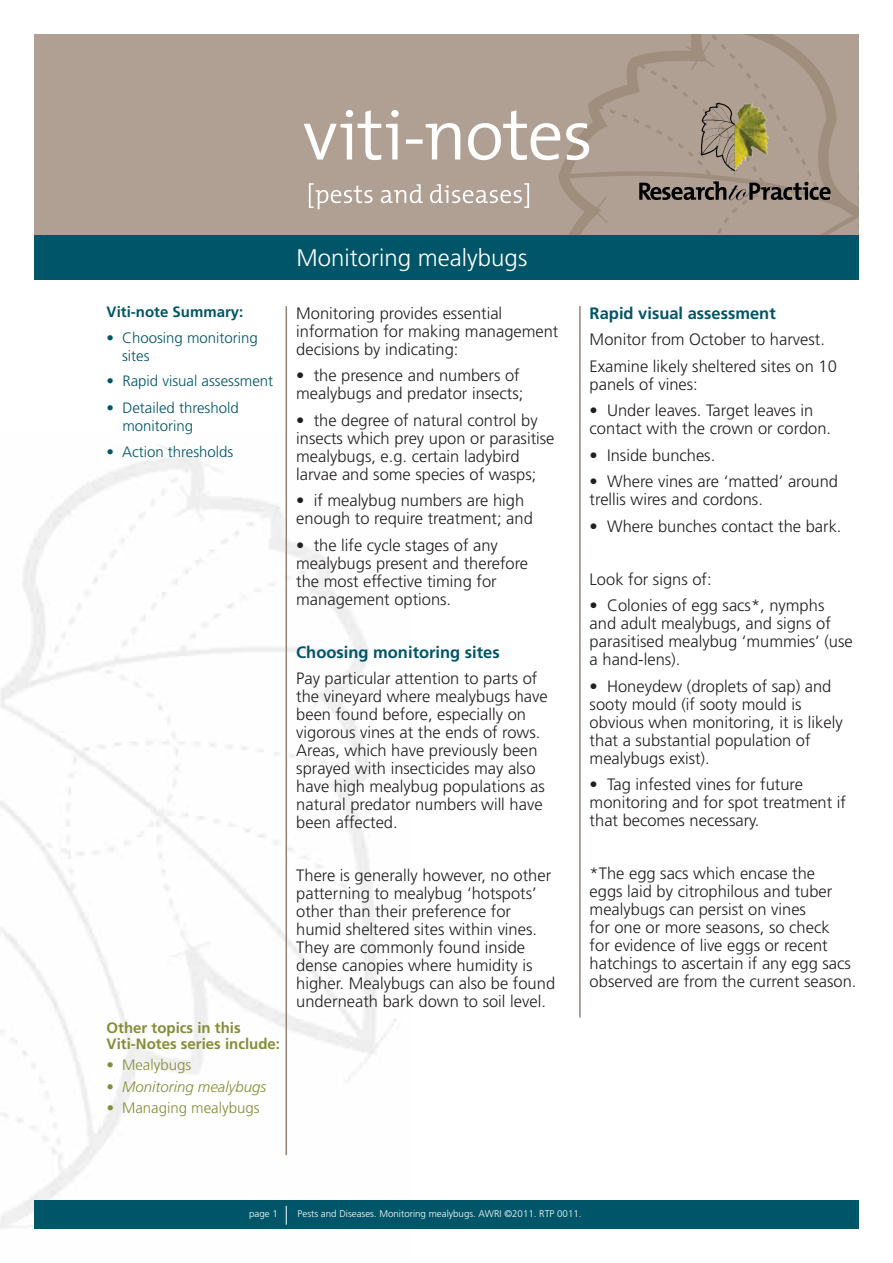
<style>
.page{position:relative;width:893px;height:1263px;background:#fff}
.page>*{position:absolute;margin:0;border:0;box-sizing:border-box;transform-origin:0 0}
.t1{font:300 24px "Frutiger";color:#fff}
.t2{font:300 16.5px/18px "Frutiger";color:#231f20}
.t3{font:700 16.5px "Frutiger";color:#005568}
.t4{font:300 15px/18px "Frutiger";color:#005568}
.t5{font:700 15px/15.5px "Frutiger";color:#858e36}
.t6{font:300 15px "Frutiger";color:#858e36}
.t7{font:italic 300 15px "Frutiger";color:#858e36}
.t8{font:700 15px "Frutiger";color:#005568}
.t9{font:300 9.75px "Frutiger";color:#fff}
.s1{font-style:normal}
.s2{font-style:italic}
</style>
<div class="page">
<div style="left:34px;top:34px;width:825px;height:213px;background:#b0a093"></div>
<svg style="left:536px;top:34px;width:322px;height:202px"></svg>
<hr style="left:286px;top:306px;width:1px;height:849px;background:#968272">
<img style="left:738px;top:103px;width:30px;height:67px">
<svg style="left:639px;top:181px;width:192px;height:19px"></svg>
<svg style="left:699px;top:102px;width:39px;height:73px"></svg>
<hr style="left:579px;top:306px;width:2px;height:711px;background:#968272">
<div style="left:34px;top:236px;width:825px;height:44px;background:#005568"></div>
<div style="left:34px;top:1200px;width:825px;height:29px;background:#005568"></div>
<svg style="left:286px;top:1206px;width:1px;height:18px"></svg>
<svg style="left:304px;top:110px;width:285px;height:50px"></svg>
<svg style="left:309px;top:183px;width:220px;height:26px"></svg>
<p class="t8" style="left:107px;top:303px;width:138px">Viti-note Summary:</p>
<p class="t4" style="left:122px;top:329px;width:137px;text-indent:-15px">• Choosing monitoring sites</p>
<p class="t4" style="left:107px;top:372px;width:168px">• Rapid visual assessment</p>
<p class="t4" style="left:122px;top:399px;width:118px;text-indent:-16px">• Detailed threshold monitoring</p>
<p class="t4" style="left:107px;top:443px;width:128px">• Action thresholds</p>
<p class="t5" style="left:107px;top:1020px;width:175px">Other topics in this<br>Viti-Notes series include:</p>
<p class="t6" style="left:107px;top:1056px;width:86px">• Mealybugs</p>
<p class="t7" style="left:107px;top:1078px;width:161px"><span class="s1">•</span> Monitoring mealybugs</p>
<p class="t6" style="left:107px;top:1099px;width:154px"><span class="s2">•</span> Managing mealybugs</p>
<h1 class="t1" style="left:297px;top:244px;width:232px">Monitoring mealybugs</h1>
<p class="t2" style="left:296px;top:304px;width:264px">Monitoring provides essential information for making management decisions by indicating:</p>
<p class="t2" style="left:296px;top:367px;width:229px">• the presence and numbers of mealybugs and predator insects;</p>
<p class="t2" style="left:296px;top:411px;width:260px">• the degree of natural control by insects which prey upon or parasitise mealybugs, e.g. certain ladybird larvae and some species of wasps;</p>
<p class="t2" style="left:296px;top:492px;width:238px">• if mealybug numbers are high enough to require treatment; and</p>
<p class="t2" style="left:296px;top:536px;width:233px">• the life cycle stages of any mealybugs present and therefore the most effective timing for management options.</p>
<p class="t3" style="left:296px;top:642px;width:205px">Choosing monitoring sites</p>
<p class="t2" style="left:296px;top:670px;width:253px">Pay particular attention to parts of the vineyard where mealybugs have been found before, especially on vigorous vines at the ends of rows.<br>Areas, which have previously been sprayed with insecticides may also have high mealybug populations as natural predator numbers will have been affected.</p>
<p class="t2" style="left:296px;top:867px;width:260px">There is generally however, no other patterning to mealybug ‘hotspots’ other than their preference for humid sheltered sites within vines.<br>They are commonly found inside dense canopies where humidity is higher. Mealybugs can also be found underneath bark down to soil level.</p>
<p class="t3" style="left:590px;top:303px;width:188px">Rapid visual assessment</p>
<p class="t2" style="left:590px;top:326px;width:249px;line-height:26.5px">Monitor from October to harvest.<br>Examine likely sheltered sites on 10</p>
<p class="t2" style="left:590px;top:375px;width:110px">panels of vines:</p>
<p class="t2" style="left:590px;top:402px;width:243px">• Under leaves. Target leaves in contact with the crown or cordon.</p>
<p class="t2" style="left:590px;top:446px;width:127px">• Inside bunches.</p>
<p class="t2" style="left:590px;top:473px;width:250px">• Where vines are ‘matted’ around trellis wires and cordons.</p>
<p class="t2" style="left:590px;top:517px;width:253px">• Where bunches contact the bark.</p>
<p class="t2" style="left:590px;top:570px;width:123px">Look for signs of:</p>
<p class="t2" style="left:590px;top:597px;width:265px">• Colonies of egg sacs*, nymphs and adult mealybugs, and signs of parasitised mealybug ‘mummies’ (use a hand-lens).</p>
<p class="t2" style="left:590px;top:677px;width:255px">• Honeydew (droplets of sap) and sooty mould (if sooty mould is obvious when monitoring, it is likely that a substantial population of mealybugs exist).</p>
<p class="t2" style="left:590px;top:776px;width:258px">• Tag infested vines for future monitoring and for spot treatment if that becomes necessary.</p>
<p class="t2" style="left:590px;top:865px;width:268px">*The egg sacs which encase the<br>eggs laid by citrophilous and tuber mealybugs can persist on vines<br>for one or more seasons, so check<br>for evidence of live eggs or recent hatchings to ascertain if any egg sacs observed are from the current season.</p>
<p class="t9" style="left:249px;top:1208px;width:30px">page 1</p>
<p class="t9" style="left:298px;top:1208px;width:285px">Pests and Diseases. Monitoring mealybugs. AWRI ©2011. RTP 0011.</p>
</div>
